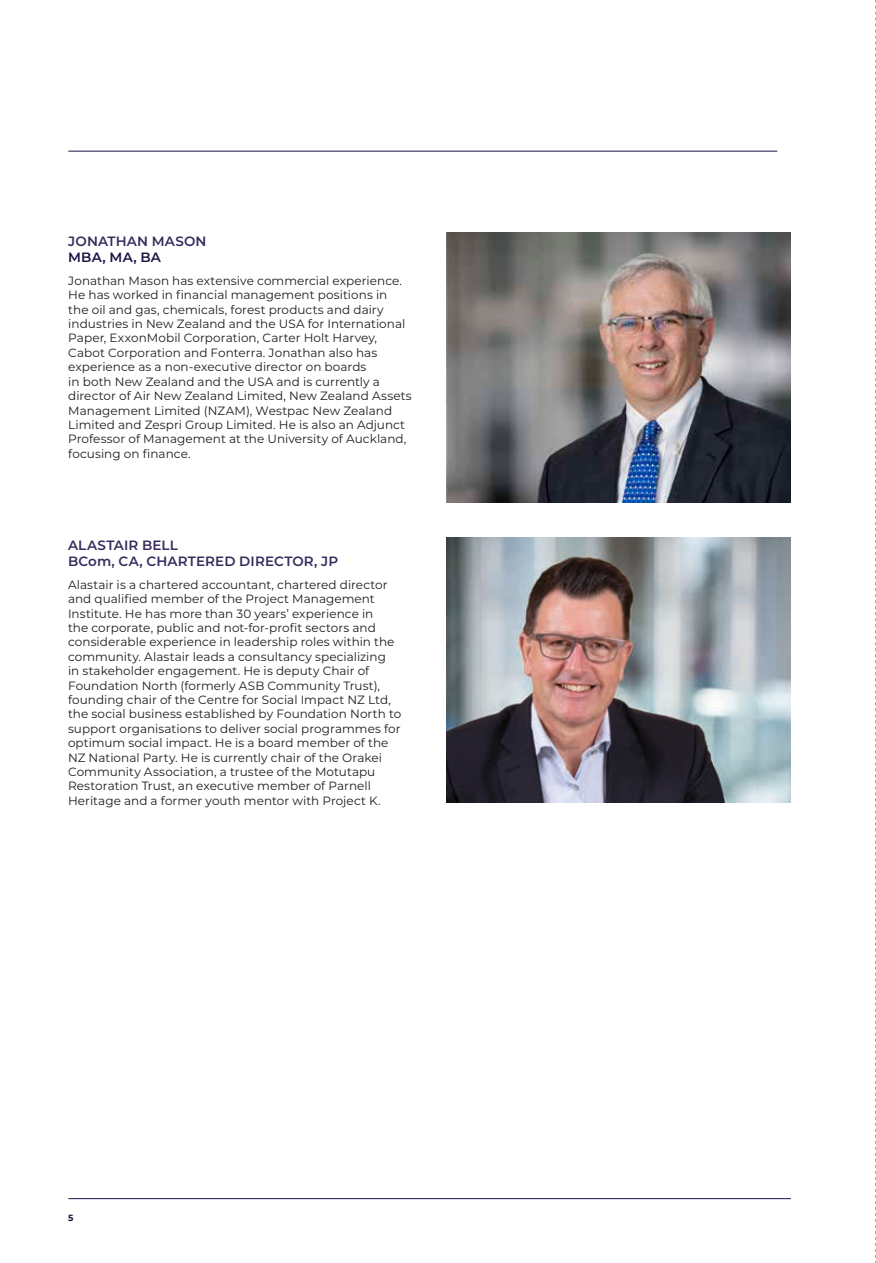
<style>
.page{position:relative;width:876px;height:1263px;background:#fff}
.page>*{position:absolute;margin:0;border:0;box-sizing:border-box;transform-origin:0 0}
.t1{font:600 13.5px/16.2px "Montserrat";letter-spacing:.01em;color:#382b5d}
.t2{font:600 13.5px "Montserrat";letter-spacing:.01em;color:#1d1044}
.t3{font:12px/14.4px "Montserrat";letter-spacing:.005em;color:#1d1d1b}
.t4{font:700 9px "Montserrat";color:#1d1044}
</style>
<div class="page">
<hr style="left:68px;top:1198px;width:723px;height:1px;background:#1d1044">
<hr style="left:68px;top:151px;width:709px;height:1px;background:#1d1044">
<svg style="left:875px;top:0;width:1px;height:1263px"></svg>
<img style="left:446px;top:233px;width:345px;height:269px">
<img style="left:446px;top:537px;width:345px;height:265px">
<p class="t1" style="left:68px;top:232px;width:140px">JONATHAN MASON</p>
<p class="t2" style="left:68px;top:248px;width:94px">MBA, MA, BA</p>
<p class="t3" style="left:68px;top:273px;width:345px">Jonathan Mason has extensive commercial experience.<br>He has worked in financial management positions in<br>the oil and gas, chemicals, forest products and dairy industries in New Zealand and the USA for International Paper, ExxonMobil Corporation, Carter Holt Harvey, Cabot Corporation and Fonterra. Jonathan also has experience as a non-executive director on boards<br>in both New Zealand and the USA and is currently a director of Air New Zealand Limited, New Zealand Assets Management Limited (NZAM), Westpac New Zealand Limited and Zespri Group Limited. He is also an Adjunct Professor of Management at the University of Auckland, focusing on finance.</p>
<p class="t1" style="left:68px;top:536px;width:272px">ALASTAIR BELL<br>BCom, CA, CHARTERED DIRECTOR, JP</p>
<p class="t3" style="left:68px;top:577px;width:335px">Alastair is a chartered accountant, chartered director and qualified member of the Project Management Institute. He has more than 30 years’ experience in<br>the corporate, public and not-for-profit sectors and considerable experience in leadership roles within the community. Alastair leads a consultancy specializing<br>in stakeholder engagement. He is deputy Chair of Foundation North (formerly ASB Community Trust), founding chair of the Centre for Social Impact NZ Ltd, the social business established by Foundation North to support organisations to deliver social programmes for optimum social impact. He is a board member of the NZ National Party. He is currently chair of the Orakei Community Association, a trustee of the Motutapu Restoration Trust, an executive member of Parnell Heritage and a former youth mentor with Project K.</p>
<p class="t4" style="left:68px;top:1211px;width:7px">5</p>
</div>
